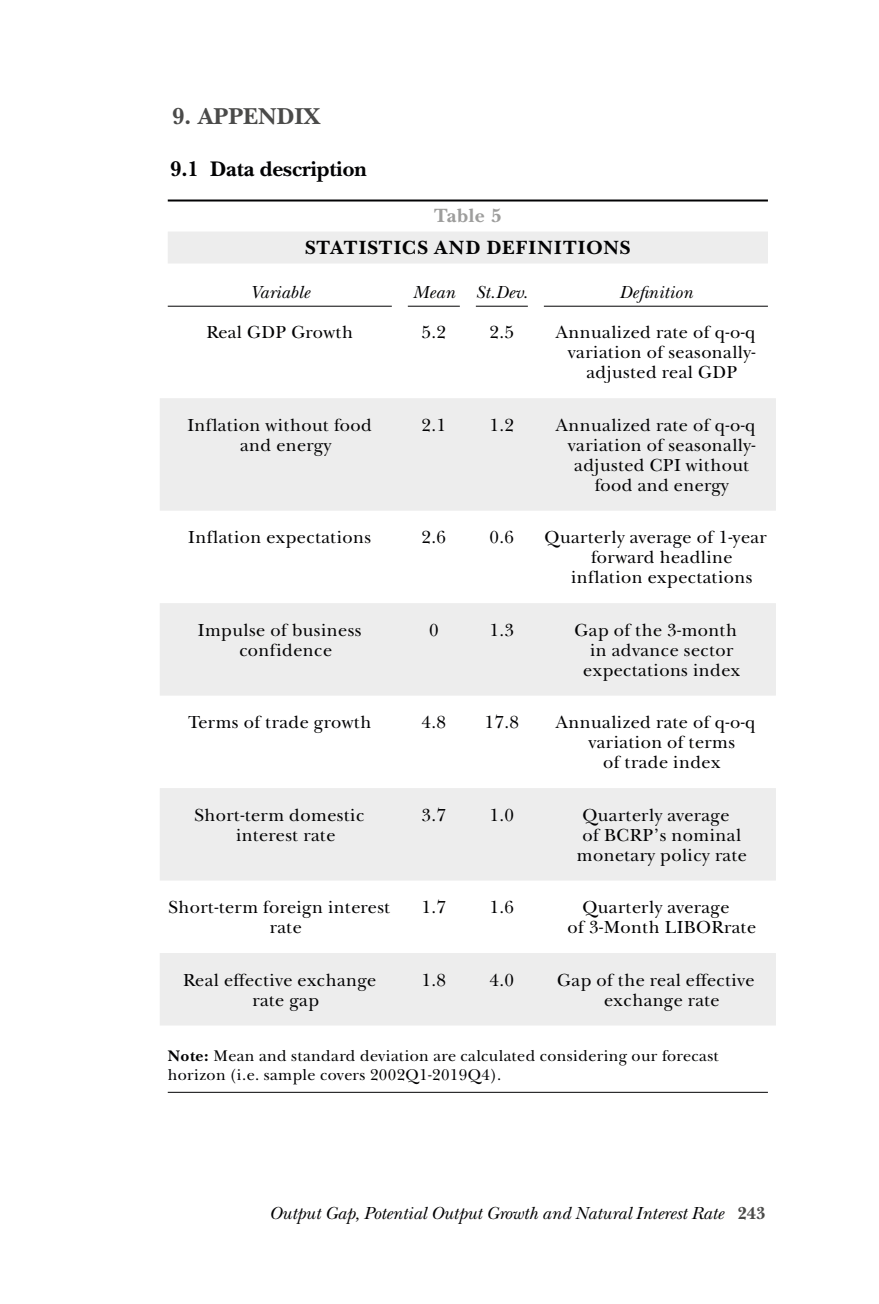
<style>
.page{position:relative;width:879px;height:1304px;background:#fff}
.page>*{position:absolute;margin:0;border:0;box-sizing:border-box;transform-origin:0 0}
.Subtítulo_1{font:700 24px "New Baskerville Std";color:#4a4a49}
.Subtítulo_2a_seguido{font:700 22px "New Baskerville Std";letter-spacing:-.005em;color:#020203}
.Cuadro_titulo{font:700 20px "New Baskerville Std";letter-spacing:.06em;color:#020203}
.Cuadro_numero{font:700 20px "New Baskerville Std";letter-spacing:.025em;color:#9d9d9c}
.Cuadros_contenido{font:18px/20px "New Baskerville ITC";letter-spacing:.025em;color:#020203}
.Cuadro_cabezas{font:italic 18px "New Baskerville ITC";color:#020203}
.Cuadros_última_línea{font:16px/19.2px "New Baskerville ITC";letter-spacing:.025em;color:#020203}
.s1{font-family:"New Baskerville Std";font-weight:700}
.s2{font-family:"New Baskerville Std";font-weight:700;font-style:normal;color:#4a4a49}
</style>
<div class="page">
<svg style="left:160px;top:398px;width:616px;height:627px;fill:#ededed"></svg>
<hr style="left:168px;top:200px;width:600px;height:2px;background:#020203">
<div style="left:168px;top:232px;width:600px;height:32px;background:#ededed"></div>
<hr style="left:168px;top:306px;width:224px;height:1px;background:#020203">
<hr style="left:408px;top:306px;width:52px;height:1px;background:#020203">
<hr style="left:476px;top:306px;width:52px;height:1px;background:#020203">
<hr style="left:544px;top:306px;width:224px;height:1px;background:#020203">
<hr style="left:168px;top:1092px;width:600px;height:1px;background:#020203">
<p class="Subtítulo_1" style="left:172px;top:103px;width:149px">9. APPENDIX</p>
<p class="Subtítulo_2a_seguido" style="left:170px;top:156px;width:198px">9.1 Data description</p>
<p class="Cuadro_numero" style="left:434px;top:203px;width:69px">Table 5</p>
<p class="Cuadro_titulo" style="left:305px;top:235px;width:327px">STATISTICS AND DEFINITIONS</p>
<p class="Cuadro_cabezas" style="left:250px;top:281px;width:61px">Variable</p>
<p class="Cuadro_cabezas" style="left:412px;top:281px;width:44px">Mean</p>
<p class="Cuadro_cabezas" style="left:476px;top:281px;width:53px">St.Dev.</p>
<p class="Cuadro_cabezas" style="left:619px;top:281px;width:75px">Definition</p>
<p class="Cuadros_contenido" style="left:206px;top:323px;width:148px">Real GDP Growth</p>
<p class="Cuadros_contenido" style="left:421px;top:323px;width:26px">5.2</p>
<p class="Cuadros_contenido" style="left:489px;top:323px;width:26px">2.5</p>
<p class="Cuadros_contenido" style="left:556px;top:323px;width:201px">Annualized rate of q-o-q</p>
<p class="Cuadros_contenido" style="left:568px;top:343px;width:189px">variation of seasonally-</p>
<p class="Cuadros_contenido" style="left:586px;top:363px;width:152px">adjusted real GDP</p>
<p class="Cuadros_contenido" style="left:240px;top:415px;width:133px;text-indent:-53px">Inflation without food and energy</p>
<p class="Cuadros_contenido" style="left:421px;top:415px;width:26px">2.1</p>
<p class="Cuadros_contenido" style="left:489px;top:415px;width:26px">1.2</p>
<p class="Cuadros_contenido" style="left:556px;top:415px;width:201px">Annualized rate of q-o-q</p>
<p class="Cuadros_contenido" style="left:568px;top:435px;width:189px">variation of seasonally-</p>
<p class="Cuadros_contenido" style="left:574px;top:455px;width:177px">adjusted CPI without</p>
<p class="Cuadros_contenido" style="left:595px;top:475px;width:136px">food and energy</p>
<p class="Cuadros_contenido" style="left:188px;top:528px;width:184px">Inflation expectations</p>
<p class="Cuadros_contenido" style="left:421px;top:528px;width:26px">2.6</p>
<p class="Cuadros_contenido" style="left:489px;top:528px;width:26px">0.6</p>
<p class="Cuadros_contenido" style="left:544px;top:528px;width:224px">Quarterly average of 1-year</p>
<p class="Cuadros_contenido" style="left:591px;top:548px;width:143px">forward headline</p>
<p class="Cuadros_contenido" style="left:571px;top:568px;width:183px">inflation expectations</p>
<p class="Cuadros_contenido" style="left:239px;top:620px;width:124px;text-indent:-42px">Impulse of business confidence</p>
<p class="Cuadros_contenido" style="left:429px;top:620px;width:11px">0</p>
<p class="Cuadros_contenido" style="left:489px;top:620px;width:26px">1.3</p>
<p class="Cuadros_contenido" style="left:574px;top:620px;width:167px;text-align:center">Gap of the 3-month in advance sector expectations index</p>
<p class="Cuadros_contenido" style="left:188px;top:713px;width:185px">Terms of trade growth</p>
<p class="Cuadros_contenido" style="left:421px;top:713px;width:26px">4.8</p>
<p class="Cuadros_contenido" style="left:484px;top:713px;width:36px">17.8</p>
<p class="Cuadros_contenido" style="left:556px;top:713px;width:201px">Annualized rate of q-o-q</p>
<p class="Cuadros_contenido" style="left:588px;top:733px;width:148px">variation of terms</p>
<p class="Cuadros_contenido" style="left:603px;top:753px;width:119px">of trade index</p>
<p class="Cuadros_contenido" style="left:236px;top:805px;width:130px;text-indent:-41px">Short-term domestic interest rate</p>
<p class="Cuadros_contenido" style="left:421px;top:805px;width:26px">3.7</p>
<p class="Cuadros_contenido" style="left:489px;top:805px;width:26px">1.0</p>
<p class="Cuadros_contenido" style="left:582px;top:805px;width:149px">Quarterly average</p>
<p class="Cuadros_contenido" style="left:582px;top:825px;width:160px">of BCRP’s nominal</p>
<p class="Cuadros_contenido" style="left:577px;top:845px;width:172px">monetary policy rate</p>
<p class="Cuadros_contenido" style="left:270px;top:898px;width:122px;text-indent:-101px">Short-term foreign interest rate</p>
<p class="Cuadros_contenido" style="left:421px;top:898px;width:26px">1.7</p>
<p class="Cuadros_contenido" style="left:489px;top:898px;width:26px">1.6</p>
<p class="Cuadros_contenido" style="left:567px;top:898px;width:190px;text-indent:15px">Quarterly average<br>of 3-Month LIBORrate</p>
<p class="Cuadros_contenido" style="left:252px;top:970px;width:125px;text-indent:-69px">Real effective exchange rate gap</p>
<p class="Cuadros_contenido" style="left:421px;top:970px;width:26px">1.8</p>
<p class="Cuadros_contenido" style="left:489px;top:970px;width:26px">4.0</p>
<p class="Cuadros_contenido" style="left:604px;top:970px;width:152px;text-indent:-47px">Gap of the real effective exchange rate</p>
<p class="Cuadros_última_línea" style="left:168px;top:1046px;width:553px"><span class="s1">Note:</span> Mean and standard deviation are calculated considering our forecast horizon (i.e. sample covers 2002Q1-2019Q4).</p>
<p class="Cuadro_cabezas" style="left:269px;top:1202px;width:498px">Output Gap, Potential Output Growth and Natural Interest Rate <span class="s2">243</span></p>
</div>
